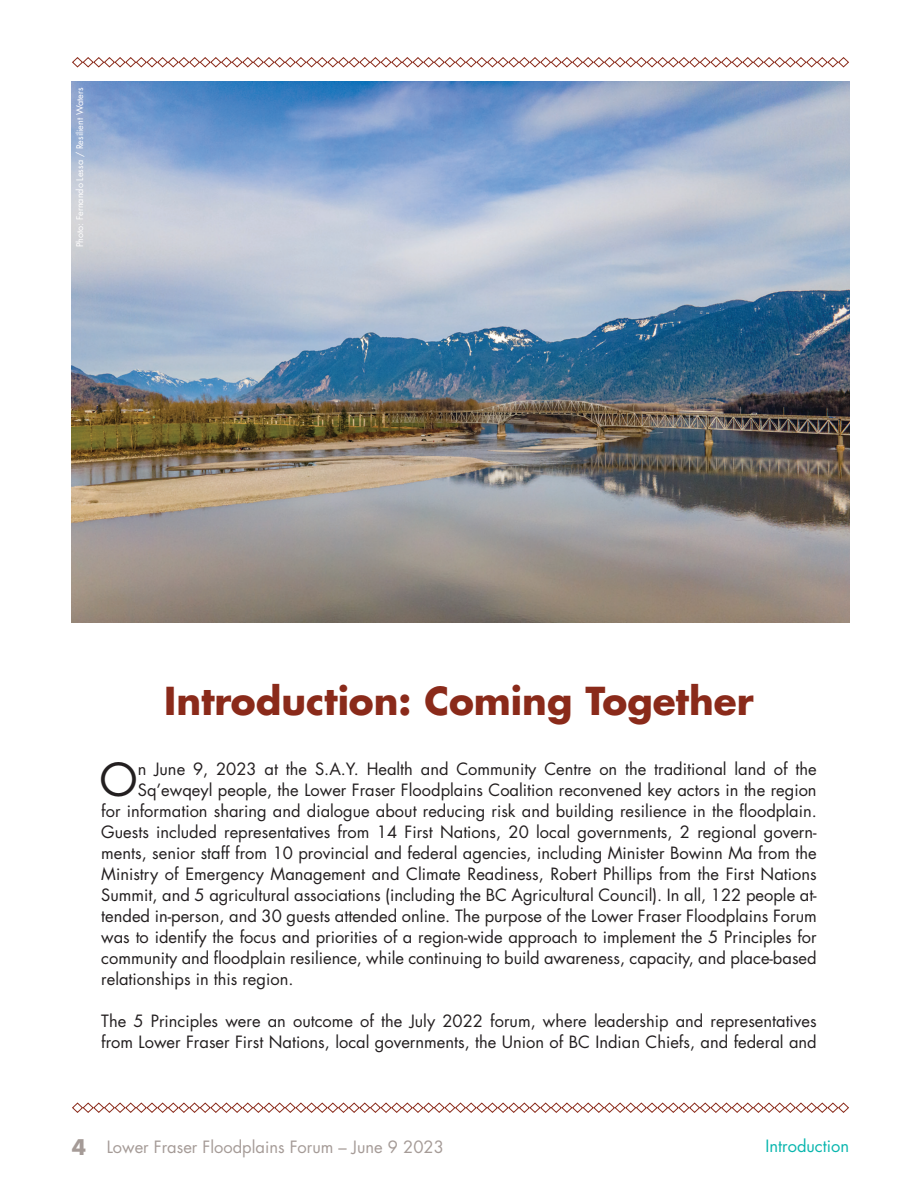
<style>
.page{position:relative;width:918px;height:1188px;background:#fff}
.page>*{position:absolute;margin:0;border:0;box-sizing:border-box;transform-origin:0 0}
.Drop_cap{font:44.4px "Futura Std";color:#231f20}
.t1{font:700 37.5px "Futura Std";color:#8a2a1a}
.Drop_cap-2{font:16.5px "Futura Std";color:#231f20}
.Body_text{font:16.5px/21px "Futura Std";color:#231f20}
.t2{font:16.5px "Futura Std";color:#a59b97}
.t3{font:16.5px "Futura Std";color:#09b6ae}
.t4{font:9px "Futura Std";color:#fff}
.s1{font-weight:700;font-size:21px}
</style>
<div class="page">
<svg style="left:72px;top:1102px;width:777px;height:11px"></svg>
<svg style="left:72px;top:57px;width:777px;height:11px"></svg>
<img style="left:72px;top:81px;width:777px;height:541px">
<p class="t4" style="left:74px;top:247px;width:161px;rotate:-90deg">Photo: Fernando Lessa / Resilient Waters</p>
<p class="t1" style="left:164px;top:676px;width:591px">Introduction: Coming Together</p>
<p class="Drop_cap" style="left:100px;top:751px;width:40px">O</p>
<p class="Drop_cap-2" style="left:138px;top:758px;width:680px">n June 9, 2023 at the S.A.Y. Health and Community Centre on the traditional land of the</p>
<p class="Drop_cap-2" style="left:138px;top:779px;width:680px">Sq’ewqeyl people, the Lower Fraser Floodplains Coalition reconvened key actors in the region</p>
<p class="Drop_cap-2" style="left:101px;top:800px;width:717px">for information sharing and dialogue about reducing risk and building resilience in the floodplain.</p>
<p class="Drop_cap-2" style="left:101px;top:821px;width:717px">Guests included representatives from 14 First Nations, 20 local governments, 2 regional govern-</p>
<p class="Drop_cap-2" style="left:101px;top:842px;width:717px">ments, senior staff from 10 provincial and federal agencies, including Minister Bowinn Ma from the</p>
<p class="Drop_cap-2" style="left:101px;top:863px;width:717px">Ministry of Emergency Management and Climate Readiness, Robert Phillips from the First Nations</p>
<p class="Drop_cap-2" style="left:101px;top:884px;width:717px">Summit, and 5 agricultural associations (including the BC Agricultural Council). In all, 122 people at-</p>
<p class="Drop_cap-2" style="left:101px;top:905px;width:717px">tended in-person, and 30 guests attended online. The purpose of the Lower Fraser Floodplains Forum</p>
<p class="Drop_cap-2" style="left:101px;top:926px;width:717px">was to identify the focus and priorities of a region-wide approach to implement the 5 Principles for</p>
<p class="Drop_cap-2" style="left:101px;top:947px;width:717px">community and floodplain resilience, while continuing to build awareness, capacity, and place-based</p>
<p class="Drop_cap-2" style="left:101px;top:968px;width:194px">relationships in this region.</p>
<p class="Body_text" style="left:101px;top:1011px;width:717px">The 5 Principles were an outcome of the July 2022 forum, where leadership and representatives from Lower Fraser First Nations, local governments, the Union of BC Indian Chiefs, and federal and</p>
<p class="t2" style="left:72px;top:1136px;width:373px"><span class="s1">4</span> Lower Fraser Floodplains Forum – June 9 2023</p>
<p class="t3" style="left:766px;top:1136px;width:85px">Introduction</p>
</div>
